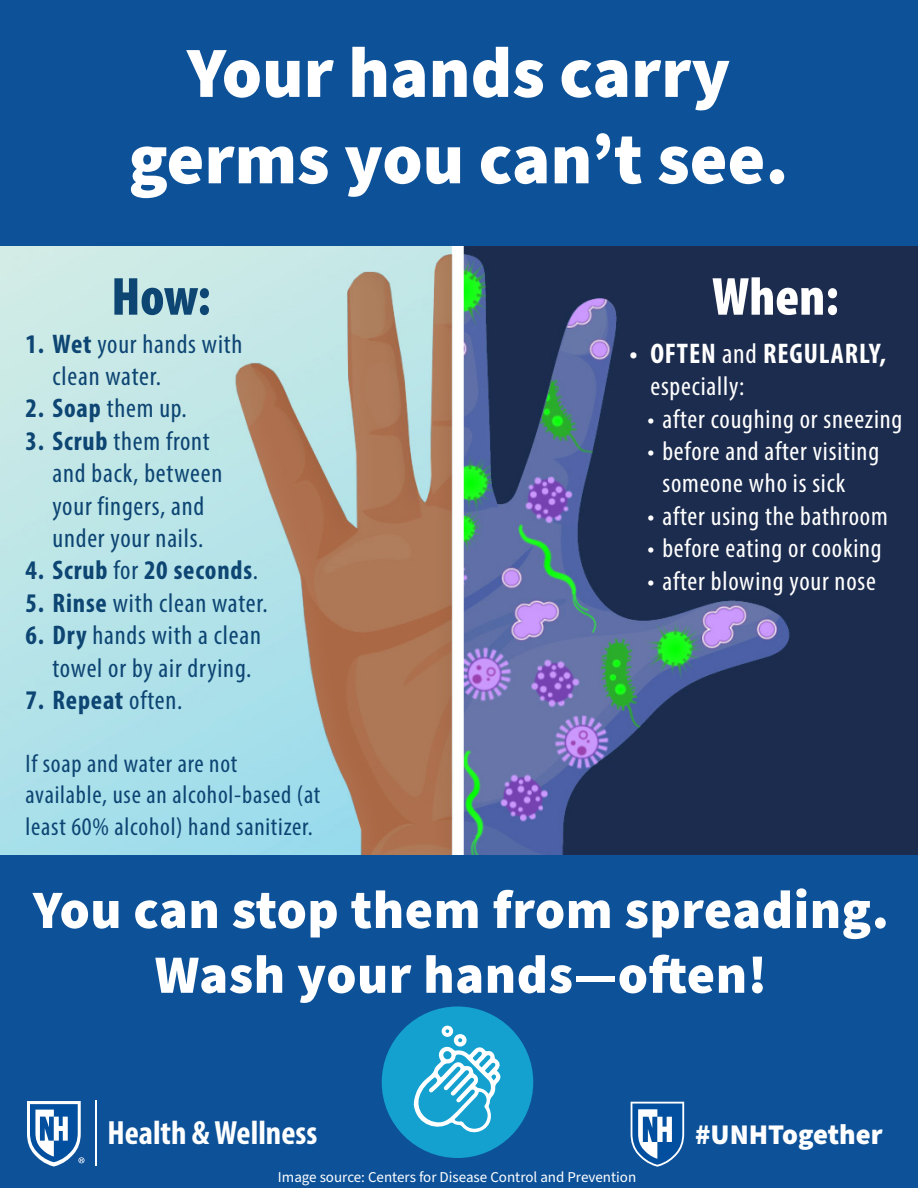
<style>
.page{position:relative;width:918px;height:1188px;background:#fff}
.page>*{position:absolute;margin:0;border:0;box-sizing:border-box;transform-origin:0 0}
.t1{font:900 72px "Source Sans Pro";color:#fff}
.t2{font:900 54px "Source Sans Pro";letter-spacing:.01em;color:#fff}
.t3{font:900 condensed 54px "Myriad Pro";color:#fff}
.t4{font:900 condensed 54px "Myriad Pro";color:#0d4573}
.t5{font:700 condensed 33.6px "Myriad Pro";color:#fff}
.t6{font:700 condensed 28.5px "Myriad Pro";letter-spacing:.03em;color:#fff}
.t7{font:900 28.5px "Source Sans Pro";color:#fff}
.t8{font:condensed 27px/32.4px "Myriad Pro";letter-spacing:.03em;color:#0d4573}
.t9{font:condensed 27px/32.4px "Myriad Pro";letter-spacing:.03em;color:#fff}
.t10{font:700 condensed 27px "Myriad Pro";letter-spacing:.03em;color:#0d4573}
.t11{font:condensed 25.5px/31.5px "Myriad Pro";letter-spacing:.03em;color:#0d4573}
.t12{font:15px "Source Sans Pro";color:#fff}
.s1{font-weight:400}
.s2{font-weight:700}
</style>
<div class="page">
<img style="left:1px;top:239px;width:917px;height:616px">
<div style="left:0;top:855px;width:918px;height:333px;background:#0d5299"></div>
<div style="left:382px;top:1006px;width:151px;height:152px;background:#15a1cf;border-radius:50%"></div>
<div style="left:0;top:0;width:917px;height:246px;background:#0d5299"></div>
<svg style="left:414px;top:1026px;width:87px;height:107px"></svg>
<svg style="left:631px;top:1102px;width:53px;height:65px"></svg>
<hr style="left:96px;top:1100px;width:1px;height:66px;background:#fff">
<svg style="left:27px;top:1101px;width:58px;height:66px"></svg>
<p class="t1" style="left:187px;top:23px;width:545px">Your hands carry</p>
<p class="t1" style="left:129px;top:110px;width:661px">germs you can’t see.</p>
<p class="t4" style="left:111px;top:262px;width:101px">How:</p>
<p class="t3" style="left:712px;top:262px;width:128px">When:</p>
<p class="t6" style="left:629px;top:335px;width:258px">• OFTEN <span class="s1">and</span> REGULARLY,</p>
<p class="t9" style="left:650px;top:370px;width:96px">especially:</p>
<p class="t9" style="left:647px;top:402px;width:257px">• after coughing or sneezing</p>
<p class="t9" style="left:662px;top:434px;width:218px;text-indent:-15px">• before and after visiting someone who is sick</p>
<p class="t9" style="left:647px;top:499px;width:242px">• after using the bathroom</p>
<p class="t9" style="left:647px;top:532px;width:236px">• before eating or cooking</p>
<p class="t9" style="left:647px;top:564px;width:230px">• after blowing your nose</p>
<p class="t8" style="left:52px;top:327px;width:191px;text-indent:-27px"><span class="s2">1. Wet</span> your hands with clean water.</p>
<p class="t8" style="left:26px;top:392px;width:163px"><span class="s2">2. Soap</span> them up.</p>
<p class="t8" style="left:52px;top:424px;width:171px;text-indent:-27px"><span class="s2">3. Scrub</span> them front and back, between your fingers, and under your nails.</p>
<p class="t10" style="left:26px;top:554px;width:234px">4. Scrub <span class="s1">for</span> 20 seconds<span class="s1">.</span></p>
<p class="t8" style="left:26px;top:586px;width:244px"><span class="s2">5. Rinse</span> with clean water.</p>
<p class="t8" style="left:52px;top:619px;width:210px;text-indent:-27px"><span class="s2">6. Dry</span> hands with a clean towel or by air drying.</p>
<p class="t10" style="left:26px;top:683px;width:159px">7. Repeat <span class="s1">often.</span></p>
<p class="t11" style="left:26px;top:748px;width:296px">If soap and water are not available, use an alcohol-based (at least 60% alcohol) hand sanitizer.</p>
<p class="t2" style="left:33px;top:873px;width:858px">You can stop them from spreading.</p>
<p class="t2" style="left:155px;top:937px;width:614px">Wash your hands—often!</p>
<p class="t5" style="left:107px;top:1111px;width:211px">Health &amp; Wellness</p>
<p class="t12" style="left:278px;top:1167px;width:360px">Image source: Centers for Disease Control and Prevention</p>
<p class="t7" style="left:695px;top:1115px;width:189px">#UNHTogether</p>
</div>
